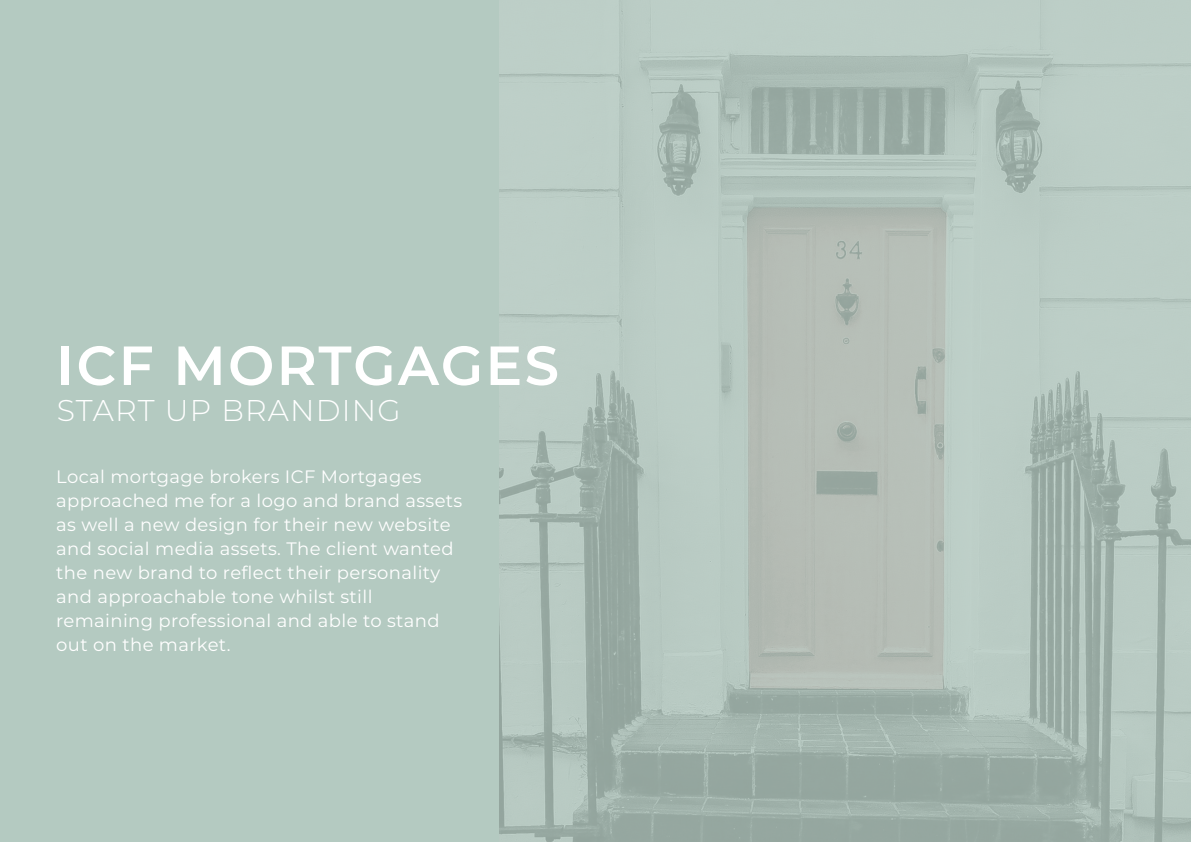
<style>
.page{position:relative;width:1191px;height:842px;background:#b4cac1}
.page>*{position:absolute;margin:0;border:0;box-sizing:border-box;transform-origin:0 0}
.t1{font:600 55px "Montserrat";letter-spacing:.04em;color:#fff}
.t2{font:300 30px "Montserrat";letter-spacing:.04em;color:#fff}
.t3{font:18px/24px "Montserrat";letter-spacing:.02em;color:#fff}
</style>
<div class="page">
<img style="left:499px;top:11px;width:692px;height:831px">
<p class="t1" style="left:57px;top:326px;width:504px">ICF MORTGAGES</p>
<p class="t2" style="left:57px;top:390px;width:345px">START UP BRANDING</p>
<p class="t3" style="left:56px;top:464px;width:407px">Local mortgage brokers ICF Mortgages approached me for a logo and brand assets as well a new design for their new website and social media assets. The client wanted the new brand to reflect their personality and approachable tone whilst still remaining professional and able to stand out on the market.</p>
</div>
